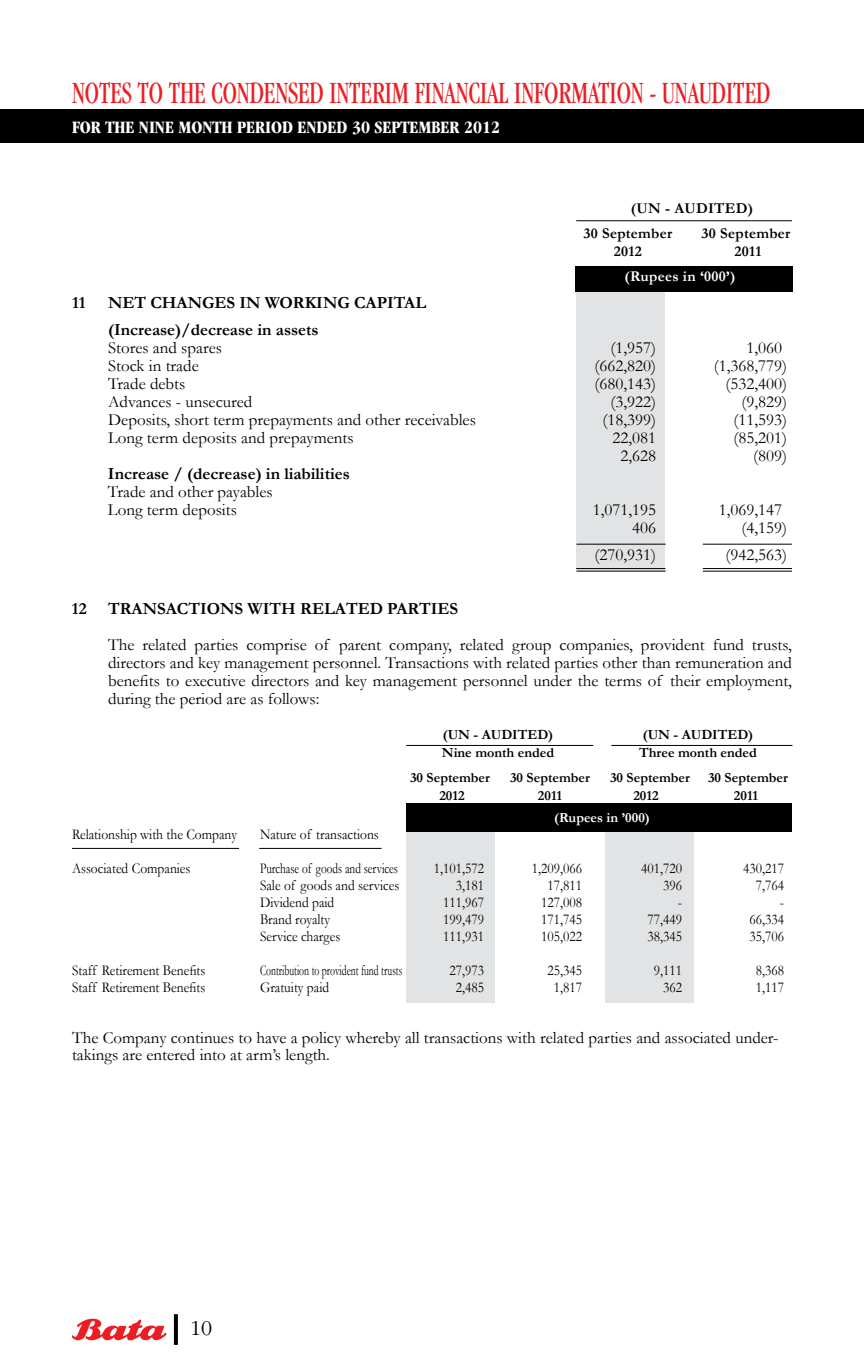
<style>
.page{position:relative;width:864px;height:1368px;background:#fff}
.page>*{position:absolute;margin:0;border:0;box-sizing:border-box;transform-origin:0 0}
.t1{font:condensed 32px "Garamond";color:#ed1d24;scale:.8 1}
.t2{font:300 22px "Garamond";color:#000}
.t3{font:700 condensed 18px "Garamond";color:#fff}
.t4{font:17px/18px "Garamond";color:#000}
.t5{font:700 17px/27px "Garamond";color:#000}
.t6{font:15px "Garamond";color:#000;scale:.9 1}
.t7{font:700 15px/25.2px "Garamond";letter-spacing:.02em;color:#000}
.t8{font:15px "Garamond";color:#000;scale:.65 1}
.t9{font:15px "Garamond";color:#000;scale:.75 1}
.t10{font:700 15px "Garamond";letter-spacing:.02em;color:#fff}
.t11{font:700 14px "Garamond";color:#000}
.t12{font:700 14px "Garamond";color:#fff}
</style>
<div class="page">
<svg style="left:72px;top:1319px;width:95px;height:22px"></svg>
<svg style="left:174px;top:1314px;width:4px;height:31px"></svg>
<div style="left:0;top:109px;width:864px;height:34px;background:#000"></div>
<div style="left:406px;top:832px;width:89px;height:171px;background:#e2e3e4"></div>
<div style="left:605px;top:832px;width:88px;height:171px;background:#e2e3e4"></div>
<div style="left:406px;top:804px;width:386px;height:28px;background:#000"></div>
<div style="left:576px;top:292px;width:89px;height:279px;background:#e2e3e4"></div>
<div style="left:575px;top:266px;width:218px;height:26px;background:#000"></div>
<hr style="left:703px;top:544px;width:89px;height:1px;background:#000">
<hr style="left:576px;top:544px;width:90px;height:1px;background:#000">
<hr style="left:576px;top:568px;width:89px;height:1px;background:#000">
<hr style="left:703px;top:568px;width:89px;height:1px;background:#000">
<hr style="left:703px;top:571px;width:89px;height:1px;background:#000">
<hr style="left:576px;top:571px;width:90px;height:1px;background:#000">
<hr style="left:576px;top:220px;width:216px;height:1px;background:#000">
<hr style="left:406px;top:745px;width:187px;height:1px;background:#000">
<hr style="left:611px;top:745px;width:181px;height:1px;background:#000">
<hr style="left:72px;top:848px;width:167px;height:1px;background:#000">
<hr style="left:259px;top:848px;width:123px;height:1px;background:#000">
<h1 class="t1" style="left:72px;top:75px;width:874px">NOTES TO THE CONDENSED INTERIM FINANCIAL INFORMATION - UNAUDITED</h1>
<p class="t3" style="left:72px;top:117px;width:237px">FOR THE NINE MONTH PERIOD ENDED</p>
<p class="t3" style="left:352px;top:117px;width:149px">30 SEPTEMBER 2012</p>
<p class="t7" style="left:583px;top:195px;width:171px;text-indent:47px">(UN - AUDITED)<br>30 September</p>
<p class="t7" style="left:702px;top:220px;width:90px">30 September</p>
<p class="t7" style="left:614px;top:238px;width:29px">2012</p>
<p class="t7" style="left:735px;top:238px;width:28px">2011</p>
<p class="t10" style="left:624px;top:268px;width:113px">(Rupees in ‘000’)</p>
<p class="t5" style="left:72px;top:289px;width:15px">11</p>
<p class="t5" style="left:108px;top:289px;width:320px">NET CHANGES IN WORKING CAPITAL (Increase)/decrease in assets</p>
<p class="t4" style="left:108px;top:339px;width:116px">Stores and spares</p>
<p class="t4" style="left:610px;top:339px;width:47px">(1,957)</p>
<p class="t4" style="left:746px;top:339px;width:37px">1,060</p>
<p class="t4" style="left:108px;top:357px;width:92px">Stock in trade</p>
<p class="t4" style="left:595px;top:357px;width:63px">(662,820)</p>
<p class="t4" style="left:714px;top:357px;width:75px">(1,368,779)</p>
<p class="t4" style="left:108px;top:375px;width:79px">Trade debts</p>
<p class="t4" style="left:595px;top:375px;width:63px">(680,143)</p>
<p class="t4" style="left:726px;top:375px;width:63px">(532,400)</p>
<p class="t4" style="left:108px;top:393px;width:146px">Advances - unsecured</p>
<p class="t4" style="left:611px;top:393px;width:47px">(3,922)</p>
<p class="t4" style="left:741px;top:393px;width:47px">(9,829)</p>
<p class="t4" style="left:108px;top:411px;width:369px">Deposits, short term prepayments and other receivables</p>
<p class="t4" style="left:603px;top:411px;width:55px">(18,399)</p>
<p class="t4" style="left:733px;top:411px;width:55px">(11,593)</p>
<p class="t4" style="left:108px;top:429px;width:247px">Long term deposits and prepayments</p>
<p class="t4" style="left:612px;top:429px;width:45px">22,081</p>
<p class="t4" style="left:733px;top:429px;width:55px">(85,201)</p>
<p class="t4" style="left:620px;top:447px;width:37px">2,628</p>
<p class="t4" style="left:753px;top:447px;width:35px">(809)</p>
<p class="t5" style="left:108px;top:460px;width:243px">Increase / (decrease) in liabilities</p>
<p class="t4" style="left:108px;top:483px;width:166px">Trade and other payables<br>Long term deposits</p>
<p class="t4" style="left:593px;top:501px;width:65px">1,071,195</p>
<p class="t4" style="left:719px;top:501px;width:65px">1,069,147</p>
<p class="t4" style="left:632px;top:519px;width:25px">406</p>
<p class="t4" style="left:741px;top:519px;width:47px">(4,159)</p>
<p class="t4" style="left:595px;top:546px;width:63px">(270,931)</p>
<p class="t4" style="left:726px;top:546px;width:63px">(942,563)</p>
<p class="t5" style="left:72px;top:595px;width:16px">12</p>
<p class="t5" style="left:108px;top:595px;width:352px">TRANSACTIONS WITH RELATED PARTIES</p>
<p class="t4" style="left:108px;top:636px;width:686px;text-align:justify">The related parties comprise of parent company, related group companies, provident fund trusts, directors and key management personnel. Transactions with related parties other than remuneration and benefits to executive directors and key management personnel under the terms of their employment, during the period are as follows:</p>
<p class="t11" style="left:443px;top:726px;width:112px">(UN - AUDITED)</p>
<p class="t11" style="left:643px;top:726px;width:112px">(UN - AUDITED)</p>
<p class="t11" style="left:442px;top:744px;width:114px">Nine month ended</p>
<p class="t11" style="left:639px;top:744px;width:119px">Three month ended</p>
<p class="t11" style="left:410px;top:770px;width:81px">30 September</p>
<p class="t11" style="left:510px;top:770px;width:81px">30 September</p>
<p class="t11" style="left:610px;top:770px;width:81px">30 September</p>
<p class="t11" style="left:708px;top:770px;width:81px">30 September</p>
<p class="t11" style="left:439px;top:787px;width:27px">2012</p>
<p class="t11" style="left:538px;top:787px;width:26px">2011</p>
<p class="t11" style="left:633px;top:787px;width:27px">2012</p>
<p class="t11" style="left:734px;top:787px;width:26px">2011</p>
<p class="t12" style="left:554px;top:809px;width:97px">(Rupees in ’000)</p>
<p class="t6" style="left:72px;top:825px;width:185px">Relationship with the Company</p>
<p class="t6" style="left:260px;top:825px;width:134px">Nature of transactions</p>
<p class="t6" style="left:72px;top:859px;width:133px">Associated Companies</p>
<p class="t9" style="left:260px;top:859px;width:186px">Purchase of goods and services</p>
<p class="t6" style="left:434px;top:859px;width:57px">1,101,572</p>
<p class="t6" style="left:532px;top:859px;width:57px">1,209,066</p>
<p class="t6" style="left:641px;top:859px;width:47px">401,720</p>
<p class="t6" style="left:743px;top:859px;width:47px">430,217</p>
<p class="t6" style="left:260px;top:876px;width:156px">Sale of goods and services</p>
<p class="t6" style="left:456px;top:876px;width:33px">3,181</p>
<p class="t6" style="left:547px;top:876px;width:40px">17,811</p>
<p class="t6" style="left:663px;top:876px;width:23px">396</p>
<p class="t6" style="left:756px;top:876px;width:33px">7,764</p>
<p class="t6" style="left:260px;top:893px;width:84px">Dividend paid</p>
<p class="t6" style="left:443px;top:893px;width:47px">111,967</p>
<p class="t6" style="left:541px;top:893px;width:47px">127,008</p>
<p class="t6" style="left:678px;top:893px;width:6px">-</p>
<p class="t6" style="left:780px;top:893px;width:6px">-</p>
<p class="t6" style="left:260px;top:910px;width:80px">Brand royalty</p>
<p class="t6" style="left:443px;top:910px;width:47px">199,479</p>
<p class="t6" style="left:541px;top:910px;width:47px">171,745</p>
<p class="t6" style="left:647px;top:910px;width:40px">77,449</p>
<p class="t6" style="left:749px;top:910px;width:40px">66,334</p>
<p class="t6" style="left:260px;top:927px;width:91px">Service charges</p>
<p class="t6" style="left:443px;top:927px;width:47px">111,931</p>
<p class="t6" style="left:541px;top:927px;width:47px">105,022</p>
<p class="t6" style="left:647px;top:927px;width:40px">38,345</p>
<p class="t6" style="left:749px;top:927px;width:40px">35,706</p>
<p class="t6" style="left:72px;top:961px;width:150px">Staff Retirement Benefits</p>
<p class="t8" style="left:260px;top:961px;width:221px">Contribution to provident fund trusts</p>
<p class="t6" style="left:449px;top:961px;width:40px">27,973</p>
<p class="t6" style="left:547px;top:961px;width:40px">25,345</p>
<p class="t6" style="left:654px;top:961px;width:33px">9,111</p>
<p class="t6" style="left:756px;top:961px;width:33px">8,368</p>
<p class="t6" style="left:72px;top:978px;width:150px">Staff Retirement Benefits</p>
<p class="t6" style="left:260px;top:978px;width:78px">Gratuity paid</p>
<p class="t6" style="left:456px;top:978px;width:33px">2,485</p>
<p class="t6" style="left:554px;top:978px;width:33px">1,817</p>
<p class="t6" style="left:663px;top:978px;width:23px">362</p>
<p class="t6" style="left:756px;top:978px;width:33px">1,117</p>
<p class="t4" style="left:72px;top:1029px;width:708px;line-height:17px">The Company continues to have a policy whereby all transactions with related parties and associated under&shy;takings are entered into at arm’s length.</p>
<p class="t2" style="left:190px;top:1317px;width:23px">10</p>
</div>
